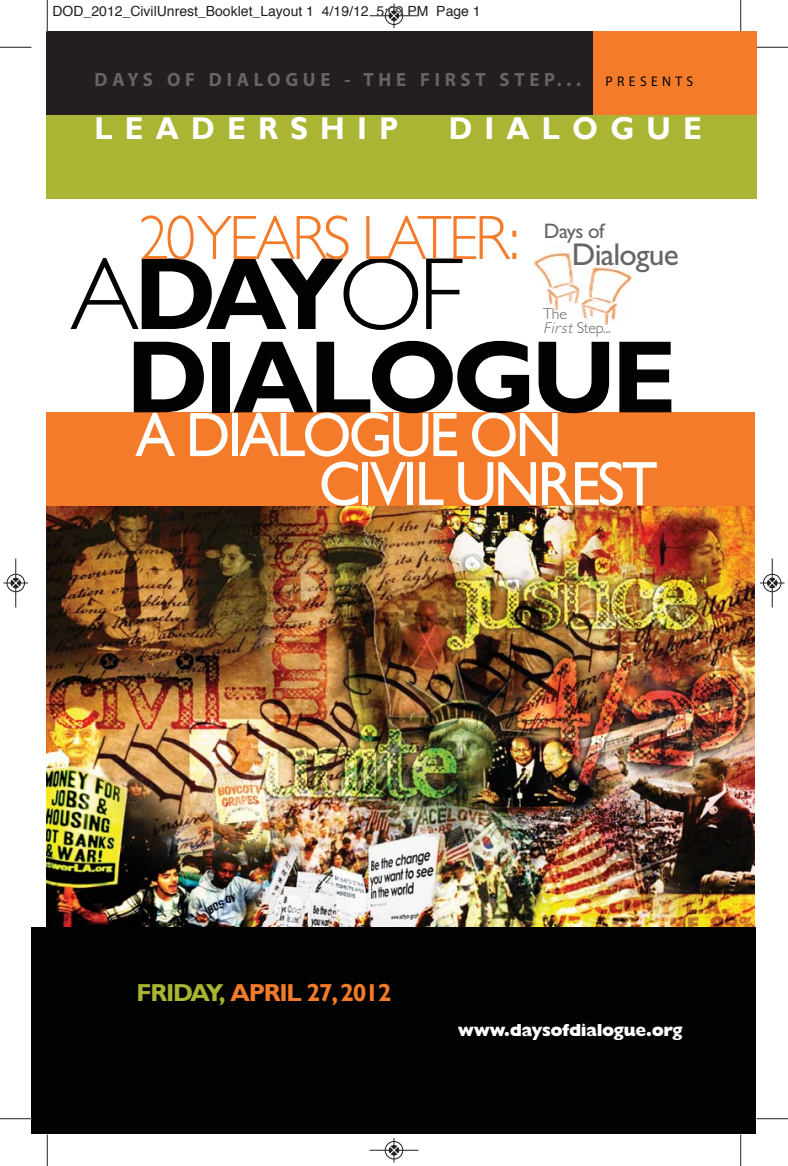
<style>
.page{position:relative;width:788px;height:1166px;background:#fff}
.page>*{position:absolute;margin:0;border:0;box-sizing:border-box;transform-origin:0 0}
.t1{font:700 103.42px/83.3px "Gill Sans";letter-spacing:-.05em;color:#010202}
.t2{font:63px/49px "Gill Sans";letter-spacing:-.05em;color:#fff;scale:.95 1}
.t3{font:300 63px "Gill Sans";letter-spacing:-.05em;color:#f47b29;scale:.95 1}
.t4{font:700 31.5px "Gill Sans";letter-spacing:.41em;color:#fff;scale:.94 1}
.t5{font:31.5px "Gill Sans";letter-spacing:-.025em;color:#676464}
.t6{font:700 24.5px "Gill Sans";letter-spacing:-.05em;color:#f47b29}
.t7{font:21px "Gill Sans";letter-spacing:-.025em;color:#676464}
.t8{font:700 19.25px "Myriad";letter-spacing:.25em;color:#676464}
.t9{font:800 17.5px "Gill Sans";letter-spacing:-.025em;color:#fff}
.t10{font:300 15.75px/14px "Gill Sans";letter-spacing:-.015em;color:#676464}
.t11{font:14px "Helvetica";color:#231f20}
.t12{font:14px "Myriad Pro";letter-spacing:.32em;color:#010202}
.s1{font-style:italic}
.s2{font-weight:300}
.s3{color:#a9b533}
</style>
<div class="page">
<img style="left:46px;top:506px;width:708px;height:421px">
<div style="left:46px;top:412px;width:709px;height:94px;background:#f47b29"></div>
<div style="left:46px;top:47px;width:710px;height:152px;background:#a9b533"></div>
<div style="left:32px;top:927px;width:724px;height:207px;background:#010202"></div>
<img style="left:532px;top:250px;width:105px;height:75px">
<div style="left:46px;top:32px;width:710px;height:83px;background:#231f20"></div>
<div style="left:592px;top:32px;width:164px;height:83px;background:#f47b29"></div>
<hr style="left:47px;top:0;width:1px;height:32px;background:#231f20">
<hr style="left:0;top:47px;width:32px;height:1px;background:#231f20">
<hr style="left:740px;top:0;width:1px;height:32px;background:#231f20">
<hr style="left:756px;top:47px;width:32px;height:1px;background:#231f20">
<hr style="left:47px;top:1134px;width:1px;height:31px;background:#231f20">
<hr style="left:0;top:1118px;width:32px;height:1px;background:#231f20">
<hr style="left:740px;top:1134px;width:1px;height:31px;background:#231f20">
<hr style="left:756px;top:1118px;width:32px;height:1px;background:#231f20">
<div style="left:384px;top:6px;width:19px;height:19px;border:1px solid #fff;border-radius:50%"></div>
<hr style="left:369px;top:15px;width:49px;height:1px;background:#231f20">
<div style="left:385px;top:7px;width:18px;height:18px;border:1px solid #231f20;border-radius:50%"></div>
<svg style="left:389px;top:4px;width:9px;height:24px"></svg>
<div style="left:384px;top:1140px;width:19px;height:19px;border:1px solid #fff;border-radius:50%"></div>
<hr style="left:369px;top:1149px;width:49px;height:1px;background:#231f20">
<div style="left:385px;top:1141px;width:18px;height:18px;border:1px solid #231f20;border-radius:50%"></div>
<svg style="left:389px;top:1138px;width:9px;height:24px"></svg>
<div style="left:6px;top:573px;width:19px;height:19px;border:1px solid #fff;border-radius:50%"></div>
<hr style="left:15px;top:558px;width:1px;height:49px;background:#231f20">
<div style="left:7px;top:574px;width:18px;height:18px;border:1px solid #231f20;border-radius:50%"></div>
<svg style="left:4px;top:578px;width:24px;height:9px"></svg>
<div style="left:762px;top:573px;width:19px;height:19px;border:1px solid #fff;border-radius:50%"></div>
<hr style="left:771px;top:558px;width:1px;height:49px;background:#231f20">
<div style="left:763px;top:574px;width:18px;height:18px;border:1px solid #231f20;border-radius:50%"></div>
<svg style="left:760px;top:578px;width:24px;height:9px"></svg>
<p class="t11" style="left:52px;top:5px;width:429px">DOD_2012_CivilUnrest_Booklet_Layout 1 4/19/12 5:09 PM Page 1</p>
<h3 class="t8" style="left:95px;top:69px;width:488px">DAYS OF DIALOGUE - THE FIRST STEP...</h3>
<p class="t12" style="left:605px;top:72px;width:89px">PRESENTS</p>
<h3 class="t4" style="left:94px;top:109px;width:325px">LEADERSHIP</h3>
<h3 class="t4" style="left:448px;top:109px;width:271px">DIALOGUE</h3>
<h2 class="t3" style="left:139px;top:202px;width:402px">20 YEARS LATER:</h2>
<h3 class="t7" style="left:544px;top:219px;width:62px">Days of</h3>
<h3 class="t5" style="left:572px;top:236px;width:108px">Dialogue</h3>
<p class="t10" style="left:543px;top:307px;width:69px">The<br><span class="s1">First</span>Step...</p>
<h1 class="t1" style="left:126px;top:251px;width:552px;text-indent:-56px"><span class="s2">A</span>DAY<span class="s2">OF<br></span>DIALOGUE</h1>
<h2 class="t2" style="left:318px;top:411px;width:358px;text-indent:-183px">A DIALOGUE ON<br>CIVIL UNREST</h2>
<h3 class="t6" style="left:137px;top:978px;width:256px"><span class="s3">FRIDAY,</span> APRIL 27, 2012</h3>
<p class="t9" style="left:458px;top:1019px;width:226px">www.daysofdialogue.org</p>
</div>
